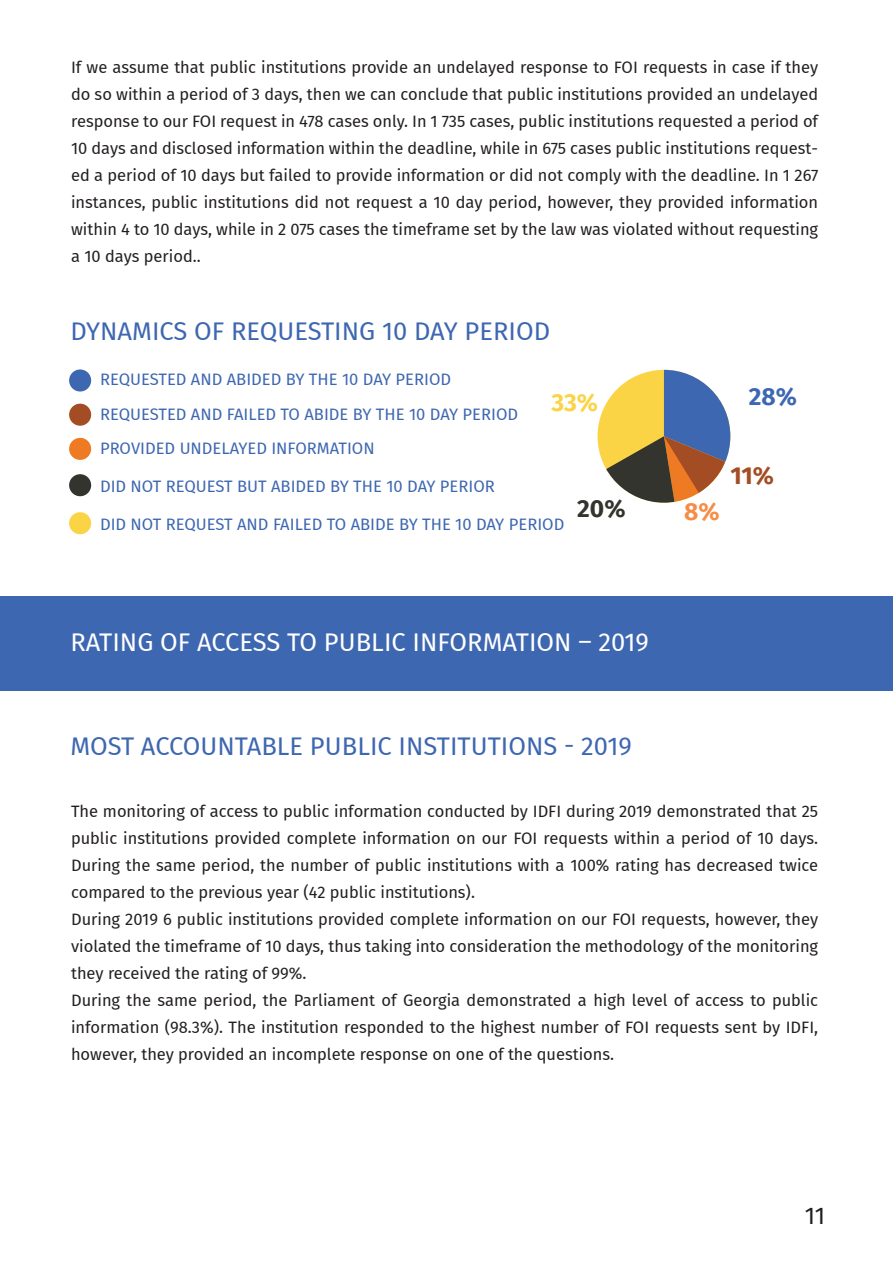
<style>
.page{position:relative;width:893px;height:1263px;background:#fff}
.page>*{position:absolute;margin:0;border:0;box-sizing:border-box;transform-origin:0 0}
.t1{font:25.5px "Fira GO";color:#3e67b1}
.t2{font:25.5px "Fira GO";color:#fff}
.t3{font:700 24.6px "Fira GO";color:#3e67b1}
.t4{font:700 24.6px "Fira GO";color:#a44c23}
.t5{font:700 24.6px "Fira GO";color:#34342f}
.t6{font:700 24.6px "Fira GO";color:#fbd446}
.t7{font:700 24.6px "Fira GO";color:#f68d46}
.t8{font:24px "Fira GO";color:#231f20}
.t9{font:16.5px/27px "Fira GO";color:#231f20;text-align:justify}
.t10{font:16.5px/35.2px "Fira GO";color:#3e67b1}
</style>
<div class="page">
<div style="left:0;top:596px;width:893px;height:95px;background:#3e67b1"></div>
<svg style="left:597px;top:370px;width:133px;height:133px"></svg>
<div style="left:69px;top:369px;width:22px;height:22px;background:#3e67b1;border-radius:50%"></div>
<div style="left:69px;top:404px;width:22px;height:22px;background:#a44c23;border-radius:50%"></div>
<div style="left:69px;top:474px;width:22px;height:22px;background:#34342f;border-radius:50%"></div>
<div style="left:69px;top:512px;width:22px;height:22px;background:#fbd446;border-radius:50%"></div>
<div style="left:69px;top:438px;width:22px;height:22px;background:#ee7a23;border-radius:50%"></div>
<p class="t9" style="left:71px;top:53px;width:749px">If we assume that public institutions provide an undelayed response to FOI requests in case if they do so within a period of 3 days, then we can conclude that public institutions provided an undelayed response to our FOI request in 478 cases only. In 1 735 cases, public institutions requested a period of 10 days and disclosed information within the deadline, while in 675 cases public institutions request&shy;ed a period of 10 days but failed to provide information or did not comply with the deadline. In 1 267 instances, public institutions did not request a 10 day period, however, they provided information within 4 to 10 days, while in 2 075 cases the timeframe set by the law was violated without requesting a 10 days period..</p>
<h1 class="t1" style="left:70px;top:316px;width:481px">DYNAMICS OF REQUESTING 10 DAY PERIOD</h1>
<p class="t10" style="left:100px;top:362px;width:420px">REQUESTED AND ABIDED BY THE 10 DAY PERIOD<br>REQUESTED AND FAILED TO ABIDE BY THE 10 DAY PERIOD</p>
<p class="t10" style="left:100px;top:430px;width:276px">PROVIDED UNDELAYED INFORMATION</p>
<p class="t10" style="left:100px;top:468px;width:396px">DID NOT REQUEST BUT ABIDED BY THE 10 DAY PERIOR</p>
<p class="t10" style="left:100px;top:507px;width:466px">DID NOT REQUEST AND FAILED TO ABIDE BY THE 10 DAY PERIOD</p>
<h2 class="t6" style="left:551px;top:388px;width:48px">33%</h2>
<h2 class="t5" style="left:577px;top:494px;width:50px">20%</h2>
<h2 class="t7" style="left:684px;top:497px;width:37px">8%</h2>
<h2 class="t3" style="left:749px;top:382px;width:50px">28%</h2>
<h2 class="t4" style="left:730px;top:461px;width:45px">11%</h2>
<h1 class="t2" style="left:70px;top:627px;width:580px">RATING OF ACCESS TO PUBLIC INFORMATION – 2019</h1>
<h1 class="t1" style="left:70px;top:732px;width:563px">MOST ACCOUNTABLE PUBLIC INSTITUTIONS - 2019</h1>
<p class="t9" style="left:71px;top:798px;width:749px;text-align:left">The monitoring of access to public information conducted by IDFI during 2019 demonstrated that 25 public institutions provided complete information on our FOI requests within a period of 10 days.<br>During the same period, the number of public institutions with a 100% rating has decreased twice compared to the previous year (42 public institutions).<br>During 2019 6 public institutions provided complete information on our FOI requests, however, they violated the timeframe of 10 days, thus taking into consideration the methodology of the monitoring they received the rating of 99%.<br>During the same period, the Parliament of Georgia demonstrated a high level of access to public information (98.3%). The institution responded to the highest number of FOI requests sent by IDFI, however, they provided an incomplete response on one of the questions.</p>
<h3 class="t8" style="left:805px;top:1202px;width:22px">11</h3>
</div>
